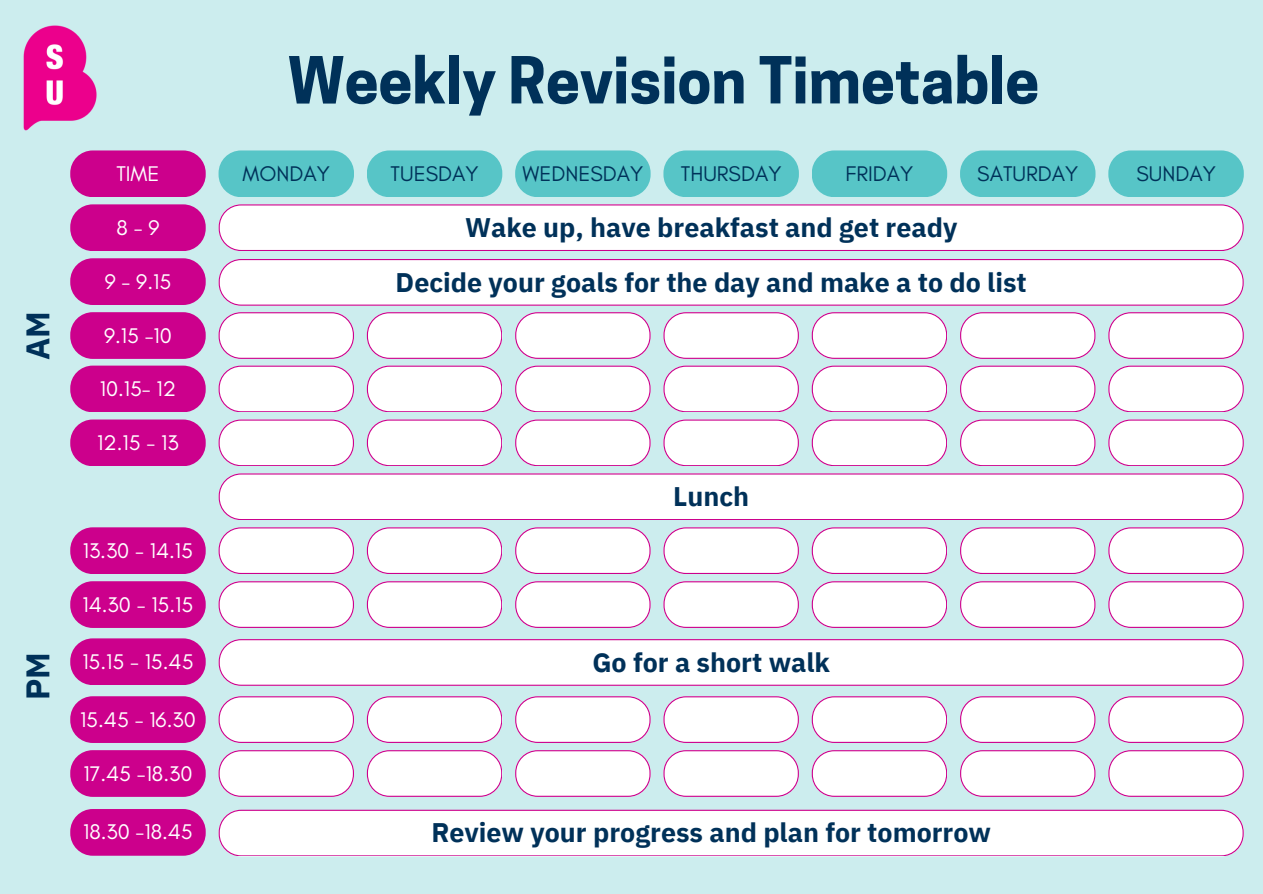
<style>
.page{position:relative;width:1263px;height:894px;background:#fff}
.page>*{position:absolute;margin:0;border:0;box-sizing:border-box;transform-origin:0 0}
.t1{font:700 60.75px "Cooper Hewitt";color:#003159}
.t2{font:700 32.55px "IBM Plex Sans";color:#003159}
.t3{font:700 26.85px "IBM Plex Sans";color:#003159}
.t4{font:21.6px "Glacial Indifference";color:#fff}
.t5{font:21.6px "Glacial Indifference";color:#003159}
</style>
<div class="page">
<div style="left:0;top:0;width:1263px;height:893px;background:#ccedee"></div>
<div style="left:70px;top:150px;width:136px;height:47px;background:#cc008c;border-radius:22px"></div>
<div style="left:70px;top:204px;width:136px;height:47px;background:#cc008c;border-radius:22px"></div>
<div style="left:70px;top:258px;width:136px;height:47px;background:#cc008c;border-radius:22px"></div>
<div style="left:219px;top:150px;width:135px;height:47px;background:#57c5c7;border-radius:22px"></div>
<div style="left:219px;top:204px;width:1025px;height:47px;background:#cc008c;border-radius:22px"></div>
<svg style="left:219px;top:204px;width:1024px;height:46px"></svg>
<div style="left:367px;top:150px;width:135px;height:47px;background:#57c5c7;border-radius:23px"></div>
<div style="left:515px;top:150px;width:136px;height:47px;background:#57c5c7;border-radius:22px"></div>
<div style="left:663px;top:150px;width:136px;height:47px;background:#57c5c7;border-radius:22px"></div>
<div style="left:812px;top:150px;width:135px;height:47px;background:#57c5c7;border-radius:22px"></div>
<div style="left:960px;top:150px;width:135px;height:47px;background:#57c5c7;border-radius:22px"></div>
<div style="left:1108px;top:150px;width:136px;height:47px;background:#57c5c7;border-radius:22px"></div>
<div style="left:70px;top:312px;width:136px;height:47px;background:#cc008c;border-radius:22px"></div>
<svg style="left:219px;top:312px;width:135px;height:46px"></svg>
<svg style="left:367px;top:312px;width:135px;height:46px"></svg>
<svg style="left:515px;top:312px;width:135px;height:46px"></svg>
<svg style="left:663px;top:312px;width:135px;height:46px"></svg>
<svg style="left:812px;top:312px;width:135px;height:46px"></svg>
<svg style="left:960px;top:312px;width:135px;height:46px"></svg>
<svg style="left:1108px;top:312px;width:135px;height:46px"></svg>
<div style="left:70px;top:365px;width:136px;height:47px;background:#cc008c;border-radius:22px"></div>
<svg style="left:219px;top:365px;width:135px;height:46px"></svg>
<svg style="left:367px;top:365px;width:135px;height:46px"></svg>
<svg style="left:515px;top:365px;width:135px;height:46px"></svg>
<svg style="left:663px;top:365px;width:135px;height:46px"></svg>
<svg style="left:812px;top:365px;width:135px;height:46px"></svg>
<svg style="left:960px;top:365px;width:135px;height:46px"></svg>
<svg style="left:1108px;top:365px;width:135px;height:46px"></svg>
<div style="left:70px;top:419px;width:136px;height:47px;background:#cc008c;border-radius:22px"></div>
<svg style="left:219px;top:419px;width:135px;height:46px"></svg>
<svg style="left:367px;top:419px;width:135px;height:46px"></svg>
<svg style="left:515px;top:419px;width:135px;height:46px"></svg>
<svg style="left:663px;top:419px;width:135px;height:46px"></svg>
<svg style="left:812px;top:419px;width:135px;height:46px"></svg>
<svg style="left:960px;top:419px;width:135px;height:46px"></svg>
<svg style="left:1108px;top:419px;width:135px;height:46px"></svg>
<div style="left:70px;top:581px;width:136px;height:46px;background:#cc008c;border-radius:22px"></div>
<svg style="left:219px;top:581px;width:135px;height:46px"></svg>
<svg style="left:367px;top:581px;width:135px;height:46px"></svg>
<svg style="left:515px;top:581px;width:135px;height:46px"></svg>
<svg style="left:663px;top:581px;width:135px;height:46px"></svg>
<svg style="left:812px;top:581px;width:135px;height:46px"></svg>
<svg style="left:960px;top:581px;width:135px;height:46px"></svg>
<svg style="left:1108px;top:581px;width:135px;height:46px"></svg>
<div style="left:70px;top:527px;width:136px;height:47px;background:#cc008c;border-radius:22px"></div>
<div style="left:70px;top:696px;width:136px;height:46px;background:#cc008c;border-radius:22px"></div>
<svg style="left:219px;top:527px;width:135px;height:46px"></svg>
<svg style="left:219px;top:696px;width:135px;height:46px"></svg>
<svg style="left:367px;top:527px;width:135px;height:46px"></svg>
<svg style="left:367px;top:696px;width:135px;height:46px"></svg>
<svg style="left:515px;top:527px;width:135px;height:46px"></svg>
<svg style="left:515px;top:696px;width:135px;height:46px"></svg>
<svg style="left:663px;top:527px;width:135px;height:46px"></svg>
<svg style="left:663px;top:696px;width:135px;height:46px"></svg>
<svg style="left:812px;top:527px;width:135px;height:46px"></svg>
<svg style="left:812px;top:696px;width:135px;height:46px"></svg>
<svg style="left:960px;top:527px;width:135px;height:46px"></svg>
<svg style="left:960px;top:696px;width:135px;height:46px"></svg>
<svg style="left:1108px;top:527px;width:135px;height:46px"></svg>
<svg style="left:1108px;top:696px;width:135px;height:46px"></svg>
<svg style="left:219px;top:259px;width:1024px;height:46px"></svg>
<div style="left:219px;top:473px;width:1025px;height:47px;background:#cc018c;border-radius:22px"></div>
<div style="left:219px;top:473px;width:1024px;height:46px;background:#fff"></div>
<div style="left:70px;top:750px;width:136px;height:46px;background:#cc008c;border-radius:22px"></div>
<svg style="left:219px;top:750px;width:135px;height:46px"></svg>
<svg style="left:367px;top:750px;width:135px;height:46px"></svg>
<svg style="left:515px;top:750px;width:135px;height:46px"></svg>
<svg style="left:663px;top:750px;width:135px;height:46px"></svg>
<svg style="left:812px;top:750px;width:135px;height:46px"></svg>
<svg style="left:960px;top:750px;width:135px;height:46px"></svg>
<svg style="left:1108px;top:750px;width:135px;height:46px"></svg>
<div style="left:70px;top:808px;width:136px;height:47px;background:#cc008c;border-radius:22px"></div>
<div style="left:219px;top:809px;width:1025px;height:47px;background:#dc52b0;border-radius:22px"></div>
<div style="left:219px;top:809px;width:1024px;height:46px;background:#fff"></div>
<div style="left:70px;top:638px;width:136px;height:47px;background:#cc008c;border-radius:22px"></div>
<svg style="left:219px;top:639px;width:1024px;height:46px"></svg>
<img style="left:23px;top:25px;width:183px;height:162px">
<h3 class="t2" style="left:16px;top:360px;width:50px;rotate:-90deg">AM</h3>
<p class="t4" style="left:116px;top:160px;width:45px">TIME</p>
<h4 class="t4" style="left:116px;top:214px;width:44px">8-9</h4>
<h2 class="t4" style="left:105px;top:268px;width:68px">9 - 9.15</h2>
<p class="t4" style="left:104px;top:322px;width:69px">9.15 -10</p>
<p class="t4" style="left:100px;top:375px;width:78px">10.15- 12</p>
<p class="t4" style="left:97px;top:429px;width:83px">12.15 - 13</p>
<p class="t4" style="left:83px;top:537px;width:112px">13.30 - 14.15</p>
<p class="t4" style="left:83px;top:591px;width:112px">14.30 - 15.15</p>
<h3 class="t1" style="left:288px;top:58px;width:753px">Weekly Revision Timetable</h3>
<p class="t5" style="left:243px;top:160px;width:89px">MONDAY</p>
<p class="t5" style="left:391px;top:160px;width:89px">TUESDAY</p>
<p class="t5" style="left:522px;top:160px;width:122px">WEDNESDAY</p>
<p class="t5" style="left:681px;top:160px;width:102px">THURSDAY</p>
<p class="t5" style="left:846px;top:160px;width:69px">FRIDAY</p>
<h2 class="t5" style="left:977px;top:160px;width:102px">SATURDAY</h2>
<p class="t5" style="left:1136px;top:160px;width:81px">SUNDAY</p>
<h4 class="t3" style="left:465px;top:209px;width:494px">Wake up, have breakfast and get ready</h4>
<h4 class="t3" style="left:396px;top:264px;width:633px">Decide your goals for the day and make a to do list</h4>
<h4 class="t3" style="left:673px;top:478px;width:78px">Lunch</h4>
<h3 class="t2" style="left:16px;top:699px;width:50px;rotate:-90deg">PM</h3>
<h3 class="t3" style="left:592px;top:644px;width:239px">Go for a short walk</h3>
<h4 class="t4" style="left:82px;top:648px;width:113px">15.15 - 15.45</h4>
<h1 class="t4" style="left:80px;top:706px;width:117px">15.45 - 16.30</h1>
<h4 class="t4" style="left:84px;top:759px;width:110px">17.45 -18.30</h4>
<h4 class="t4" style="left:83px;top:818px;width:111px">18.30 -18.45</h4>
<h3 class="t3" style="left:431px;top:814px;width:561px">Review your progress and plan for tomorrow</h3>
</div>
